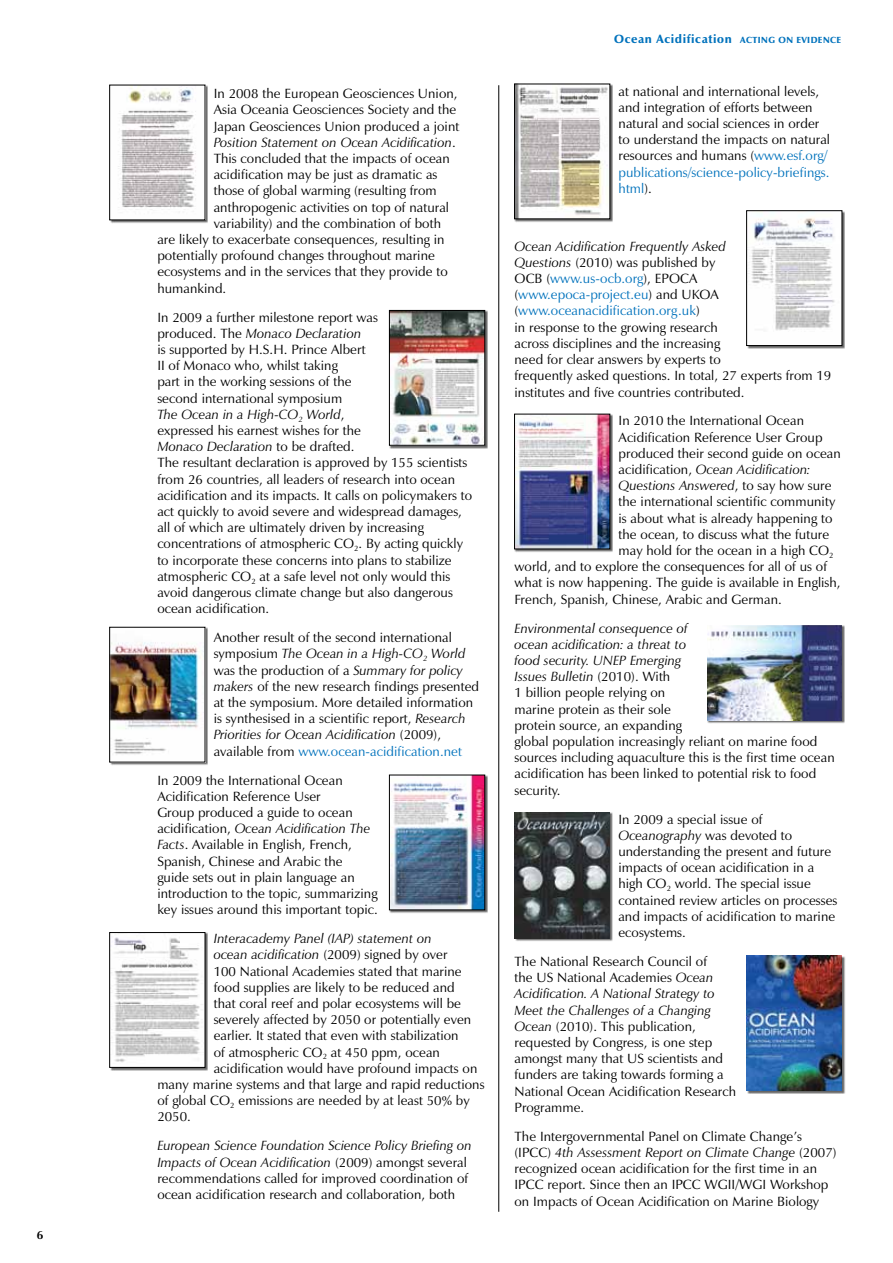
<style>
.page{position:relative;width:893px;height:1263px;background:#fff}
.page>*{position:absolute;margin:0;border:0;box-sizing:border-box;transform-origin:0 0}
.t1{font:13.5px/16.2px "Zapf Humanist 601 BT";letter-spacing:.005em;color:#000}
.t2{font:italic 13.5px "Zapf Humanist 601 BT";letter-spacing:.005em;color:#000}
.t3{font:900 12px "Zapf Humanist 601 BT";letter-spacing:.05em;color:#0072bc}
.t4{font:700 12px "Zapf Humanist 601 BT";color:#000}
.s1{font-style:normal}
.s2{font-style:italic}
.s3{color:#0072bc}
.s4{font-size:9px}
</style>
<div class="page">
<div style="left:110px;top:85px;width:98px;height:138px;background:#000;opacity:.6"></div>
<img style="left:111px;top:87px;width:92px;height:131px">
<div style="left:109px;top:85px;width:96px;height:135px;border:1px solid #000"></div>
<div style="left:390px;top:311px;width:98px;height:138px;background:#000;opacity:.6"></div>
<img style="left:391px;top:312px;width:92px;height:131px">
<div style="left:389px;top:310px;width:96px;height:135px;border:1px solid #000"></div>
<div style="left:110px;top:627px;width:98px;height:139px;background:#000;opacity:.6"></div>
<img style="left:111px;top:629px;width:92px;height:131px">
<div style="left:109px;top:627px;width:96px;height:135px;border:1px solid #000"></div>
<div style="left:390px;top:775px;width:98px;height:138px;background:#000;opacity:.6"></div>
<img style="left:391px;top:777px;width:92px;height:131px">
<div style="left:389px;top:775px;width:96px;height:135px;border:1px solid #000"></div>
<div style="left:110px;top:933px;width:98px;height:138px;background:#000;opacity:.6"></div>
<img style="left:111px;top:934px;width:92px;height:130px">
<div style="left:109px;top:932px;width:96px;height:135px;border:1px solid #000"></div>
<div style="left:515px;top:84px;width:98px;height:138px;background:#000;opacity:.6"></div>
<img style="left:516px;top:86px;width:92px;height:131px">
<div style="left:514px;top:84px;width:96px;height:135px;border:1px solid #000"></div>
<div style="left:747px;top:211px;width:98px;height:138px;background:#000;opacity:.6"></div>
<img style="left:748px;top:212px;width:92px;height:132px">
<div style="left:746px;top:210px;width:96px;height:136px;border:1px solid #000"></div>
<div style="left:515px;top:414px;width:98px;height:138px;background:#000;opacity:.6"></div>
<img style="left:516px;top:416px;width:92px;height:131px">
<div style="left:514px;top:414px;width:96px;height:135px;border:1px solid #000"></div>
<div style="left:707px;top:625px;width:138px;height:99px;background:#000;opacity:.6"></div>
<img style="left:707px;top:625px;width:135px;height:95px">
<hr style="left:498px;top:85px;width:1px;height:1127px;background:#000">
<div style="left:515px;top:812px;width:98px;height:130px;background:#000;opacity:.6"></div>
<img style="left:514px;top:812px;width:96px;height:126px">
<div style="left:747px;top:956px;width:98px;height:138px;background:#000;opacity:.6"></div>
<img style="left:747px;top:956px;width:95px;height:134px">
<p class="t4" style="left:37px;top:1228px;width:8px">6</p>
<p class="t1" style="left:214px;top:86px;width:245px">In 2008 the European Geosciences Union,</p>
<p class="t1" style="left:214px;top:102px;width:244px">Asia Oceania Geosciences Society and the</p>
<p class="t1" style="left:214px;top:118px;width:247px">Japan Geosciences Union produced a joint</p>
<p class="t2" style="left:214px;top:134px;width:244px">Position Statement on Ocean Acidification<span class="s1">.</span></p>
<p class="t1" style="left:214px;top:150px;width:238px">This concluded that the impacts of ocean</p>
<p class="t1" style="left:214px;top:167px;width:225px">acidification may be just as dramatic as</p>
<p class="t1" style="left:214px;top:183px;width:224px">those of global warming (resulting from</p>
<p class="t1" style="left:214px;top:199px;width:237px">anthropogenic activities on top of natural</p>
<p class="t1" style="left:214px;top:215px;width:229px">variability) and the combination of both</p>
<p class="t1" style="left:157px;top:231px;width:289px">are likely to exacerbate consequences, resulting in</p>
<p class="t1" style="left:157px;top:248px;width:279px">potentially profound changes throughout marine</p>
<p class="t1" style="left:157px;top:264px;width:292px">ecosystems and in the services that they provide to</p>
<p class="t1" style="left:157px;top:280px;width:70px">humankind.</p>
<p class="t1" style="left:157px;top:309px;width:316px">In 2009 a further milestone report was<br>produced. The <span class="s2">Monaco Declaration<br></span>is supported by H.S.H. Prince Albert<br>II of Monaco who, whilst taking<br>part in the working sessions of the<br>second international symposium<br><span class="s2">The Ocean in a High-CO</span><sub>2</sub> <span class="s2">World</span>,<br>expressed his earnest wishes for the<br><span class="s2">Monaco Declaration</span> to be drafted.<br>The resultant declaration is approved by 155 scientists from 26 countries, all leaders of research into ocean acidification and its impacts. It calls on policymakers to act quickly to avoid severe and widespread damages, all of which are ultimately driven by increasing concentrations of atmospheric CO<sub>2</sub>. By acting quickly to incorporate these concerns into plans to stabilize atmospheric CO<sub>2</sub> at a safe level not only would this avoid dangerous climate change but also dangerous ocean acidification.</p>
<p class="t1" style="left:214px;top:629px;width:267px">Another result of the second international symposium <span class="s2">The Ocean in a High-CO</span><sub>2</sub> <span class="s2">World </span>was the production of a <span class="s2">Summary for policy makers</span> of the new research findings presented at the symposium. More detailed information is synthesised in a scientific report, <span class="s2">Research Priorities for Ocean Acidification</span> (2009), available from <span class="s3">www.ocean-acidification.net</span></p>
<p class="t1" style="left:157px;top:772px;width:222px">In 2009 the International Ocean Acidification Reference User<br>Group produced a guide to ocean acidification, <span class="s2">Ocean Acidification The Facts</span>. Available in English, French, Spanish, Chinese and Arabic the<br>guide sets out in plain language an introduction to the topic, summarizing key issues around this important topic.</p>
<p class="t2" style="left:214px;top:930px;width:219px">Interacademy Panel (IAP) statement on</p>
<p class="t2" style="left:214px;top:946px;width:235px">ocean acidification <span class="s1">(2009) signed by over</span></p>
<p class="t1" style="left:214px;top:963px;width:250px">100 National Academies stated that marine</p>
<p class="t1" style="left:214px;top:979px;width:243px">food supplies are likely to be reduced and</p>
<p class="t1" style="left:214px;top:995px;width:249px">that coral reef and polar ecosystems will be</p>
<p class="t1" style="left:214px;top:1011px;width:259px">severely affected by 2050 or potentially even</p>
<p class="t1" style="left:214px;top:1028px;width:246px">earlier. It stated that even with stabilization</p>
<p class="t1" style="left:214px;top:1044px;width:228px">of atmospheric CO<sub>2</sub> at 450 ppm, ocean</p>
<p class="t1" style="left:214px;top:1060px;width:265px">acidification would have profound impacts on</p>
<p class="t1" style="left:157px;top:1076px;width:329px">many marine systems and that large and rapid reductions</p>
<p class="t1" style="left:157px;top:1092px;width:314px">of global CO<sub>2</sub> emissions are needed by at least 50% by</p>
<p class="t1" style="left:157px;top:1109px;width:35px">2050.</p>
<p class="t1" style="left:157px;top:1137px;width:316px"><span class="s2">European Science Foundation Science Policy Briefing on Impacts of Ocean Acidification</span> (2009) amongst several recommendations called for improved coordination of ocean acidification research and collaboration, both</p>
<p class="t3" style="left:614px;top:31px;width:229px">Ocean Acidification <span class="s4">ACTING ON EVIDENCE</span></p>
<p class="t1" style="left:619px;top:83px;width:213px">at national and international levels, and integration of efforts between natural and social sciences in order to understand the impacts on natural resources and humans (<span class="s3">www.esf.org/ publications/science-policy-briefings. html</span>).</p>
<p class="t1" style="left:514px;top:238px;width:318px"><span class="s2">Ocean Acidification Frequently Asked<br>Questions</span> (2010) was published by<br>OCB (<span class="s3">www.us-ocb.org</span>), EPOCA (<span class="s3">www.epoca-project.eu</span>) and UKOA (<span class="s3">www.oceanacidification.org.uk</span>)<br>in response to the growing research<br>across disciplines and the increasing<br>need for clear answers by experts to<br>frequently asked questions. In total, 27 experts from 19 institutes and five countries contributed.</p>
<p class="t1" style="left:619px;top:413px;width:187px">In 2010 the International Ocean</p>
<p class="t1" style="left:619px;top:429px;width:206px">Acidification Reference User Group</p>
<p class="t1" style="left:619px;top:445px;width:224px">produced their second guide on ocean</p>
<p class="t2" style="left:619px;top:461px;width:194px"><span class="s1">acidification,</span> Ocean Acidification:</p>
<p class="t2" style="left:619px;top:477px;width:214px">Questions Answered<span class="s1">, to say how sure</span></p>
<p class="t1" style="left:619px;top:494px;width:218px">the international scientific community</p>
<p class="t1" style="left:619px;top:510px;width:215px">is about what is already happening to</p>
<p class="t1" style="left:619px;top:526px;width:212px">the ocean, to discuss what the future</p>
<p class="t1" style="left:619px;top:542px;width:217px">may hold for the ocean in a high CO<sub>2</sub></p>
<p class="t1" style="left:514px;top:558px;width:314px">world, and to explore the consequences for all of us of</p>
<p class="t1" style="left:514px;top:575px;width:328px">what is now happening. The guide is available in English,</p>
<p class="t1" style="left:514px;top:591px;width:269px">French, Spanish, Chinese, Arabic and German.</p>
<p class="t1" style="left:514px;top:620px;width:322px"><span class="s2">Environmental consequence of<br>ocean acidification: a threat to<br>food security. UNEP Emerging<br>Issues Bulletin</span> (2010). With<br>1 billion people relying on<br>marine protein as their sole<br>protein source, an expanding<br>global population increasingly reliant on marine food sources including aquaculture this is the first time ocean acidification has been linked to potential risk to food security.</p>
<p class="t1" style="left:618px;top:811px;width:221px">In 2009 a special issue of<br><span class="s2">Oceanography</span> was devoted to understanding the present and future impacts of ocean acidification in a high CO<sub>2</sub> world. The special issue contained review articles on processes and impacts of acidification to marine ecosystems.</p>
<p class="t1" style="left:514px;top:953px;width:223px">The National Research Council of<br>the US National Academies <span class="s2">Ocean<br>Acidification. A National Strategy to<br>Meet the Challenges of a Changing<br>Ocean</span> (2010). This publication, requested by Congress, is one step amongst many that US scientists and funders are taking towards forming a<br>National Ocean Acidification Research<br>Programme.</p>
<p class="t1" style="left:514px;top:1128px;width:324px">The Intergovernmental Panel on Climate Change’s (IPCC) <span class="s2">4th Assessment Report on Climate Change</span> (2007) recognized ocean acidification for the first time in an IPCC report. Since then an IPCC WGII/WGI Workshop on Impacts of Ocean Acidification on Marine Biology</p>
</div>
